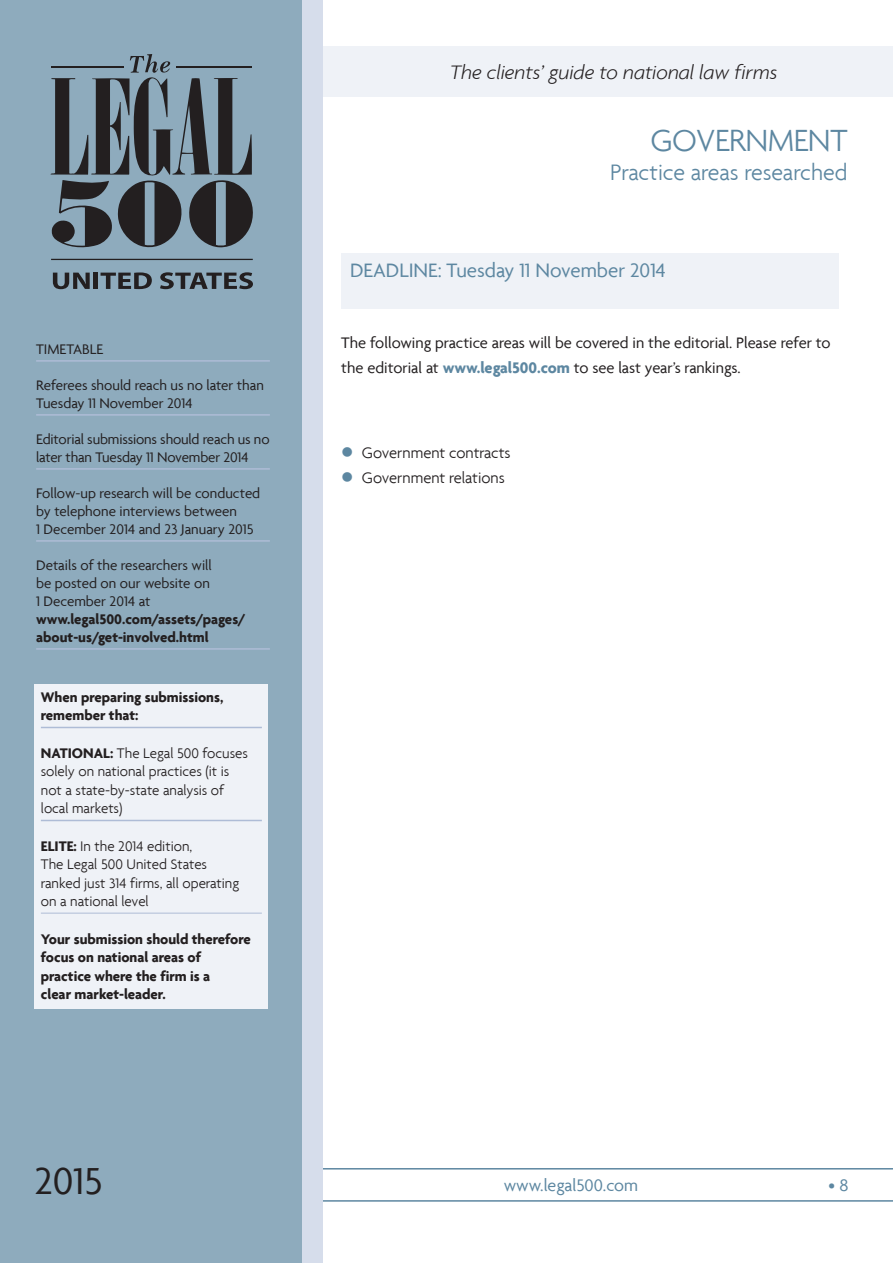
<style>
.page{position:relative;width:893px;height:1263px;background:#fff}
.page>*{position:absolute;margin:0;border:0;box-sizing:border-box;transform-origin:0 0}
.t1{font:40.5px "Agenda";color:#231f20}
.t2{font:300 33px "Agenda";letter-spacing:-.015em;color:#5d87a1}
.t3{font:300 24px "Agenda";color:#5d87a1}
.t4{font:italic 300 21px "Agenda";color:#231f20}
.t5{font:21px "Agenda";color:#5d87a1}
.t6{font:18px "Agenda";color:#5d87a1}
.t7{font:16.5px/25.5px "Agenda";color:#231f20}
.t8{font:300 16.5px "Agenda";color:#231f20}
.t9{font:15px/18px "Agenda";color:#231f20}
.t10{font:300 15px/18.6px "Agenda";color:#231f20}
.t11{font:700 15px/18.6px "Agenda";color:#231f20}
.s1{font-weight:700}
.s2{font-weight:700;color:#5d87a1}
.s3{color:#5d87a1}
</style>
<div class="page">
<svg style="left:323px;top:1168px;width:570px;height:34px"></svg>
<div style="left:303px;top:46px;width:590px;height:50px;background:#eff2f7"></div>
<div style="left:13px;top:0;width:310px;height:1263px;background:#d6ddeb"></div>
<div style="left:0;top:0;width:302px;height:1263px;background:#8eabbd"></div>
<svg style="left:51px;top:54px;width:202px;height:194px"></svg>
<hr style="left:51px;top:66px;width:72px;height:1px;background:#231f20">
<hr style="left:176px;top:66px;width:76px;height:1px;background:#231f20">
<hr style="left:51px;top:259px;width:202px;height:1px;background:#231f20">
<svg style="left:53px;top:273px;width:37px;height:16px"></svg>
<hr style="left:94px;top:273px;width:4px;height:16px;background:#231f20">
<svg style="left:101px;top:272px;width:51px;height:17px"></svg>
<svg style="left:160px;top:272px;width:93px;height:17px"></svg>
<div style="left:35px;top:685px;width:233px;height:324px;background:#eff2f7"></div>
<hr style="left:41px;top:727px;width:221px;height:1px;background:#aebcd6">
<hr style="left:41px;top:820px;width:221px;height:1px;background:#aebcd6">
<hr style="left:41px;top:913px;width:221px;height:1px;background:#aebcd6">
<hr style="left:36px;top:360px;width:234px;height:2px;background:#aebcd6">
<hr style="left:36px;top:414px;width:234px;height:2px;background:#aebcd6">
<hr style="left:36px;top:468px;width:234px;height:2px;background:#aebcd6">
<hr style="left:36px;top:540px;width:234px;height:2px;background:#aebcd6">
<hr style="left:36px;top:648px;width:234px;height:2px;background:#aebcd6">
<div style="left:342px;top:253px;width:497px;height:55px;background:#eff2f7"></div>
<p class="t9" style="left:36px;top:340px;width:69px">Timetable</p>
<p class="t9" style="left:36px;top:376px;width:229px">Referees should reach us no later than<br>Tuesday 11 November 2014</p>
<p class="t9" style="left:36px;top:430px;width:235px">Editorial submissions should reach us no later than Tuesday 11 November 2014</p>
<p class="t9" style="left:36px;top:484px;width:226px">Follow-up research will be conducted by telephone interviews between<br>1 December 2014 and 23 January 2015</p>
<p class="t9" style="left:36px;top:556px;width:177px">Details of the researchers will be posted on our website on<br>1 December 2014 at</p>
<p class="t11" style="left:36px;top:610px;width:211px;line-height:18px">www.legal500.com/assets/pages/ about-us/get-involved.html</p>
<p class="t11" style="left:41px;top:687px;width:184px">When preparing submissions, remember that:</p>
<p class="t10" style="left:41px;top:743px;width:209px"><span class="s1">NATIONAL:</span> The Legal 500 focuses solely on national practices (it is not a state-by-state analysis of local markets)</p>
<p class="t10" style="left:41px;top:836px;width:200px"><span class="s1">ELITE:</span> In the 2014 edition,<br>The Legal 500 United States ranked just 314 firms, all operating on a national level</p>
<p class="t11" style="left:41px;top:929px;width:211px">Your submission should therefore focus on national areas of practice where the firm is a<br>clear market-leader.</p>
<h1 class="t1" style="left:35px;top:1157px;width:70px">2015</h1>
<h3 class="t4" style="left:450px;top:60px;width:329px">The clients’ guide to national law firms</h3>
<h2 class="t2" style="left:650px;top:121px;width:199px">GOVERNMENT</h2>
<h3 class="t3" style="left:610px;top:158px;width:239px">Practice areas researched</h3>
<h3 class="t5" style="left:350px;top:257px;width:317px">DEADLINE: Tuesday 11 November 2014</h3>
<p class="t7" style="left:341px;top:329px;width:491px">The following practice areas will be covered in the editorial. Please refer to the editorial at <span class="s2">www.legal500.com</span> to see last year’s rankings.</p>
<p class="t8" style="left:341px;top:443px;width:171px"><span class="s3">●</span> Government contracts</p>
<p class="t8" style="left:341px;top:468px;width:165px"><span class="s3">●</span> Government relations</p>
<p class="t6" style="left:504px;top:1175px;width:136px">www.legal500.com</p>
<p class="t6" style="left:829px;top:1175px;width:21px">•8</p>
</div>
